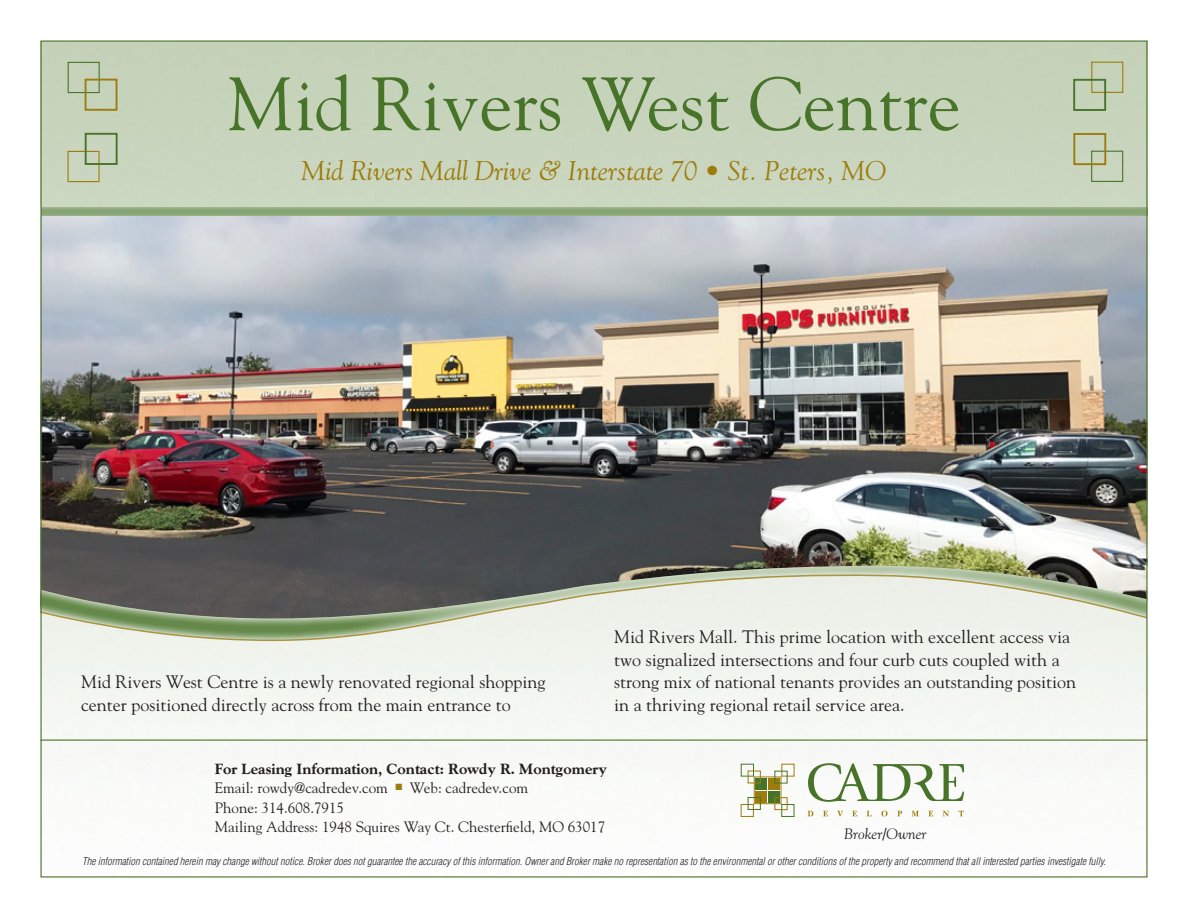
<style>
.page{position:relative;width:1188px;height:918px;background:#fff}
.page>*{position:absolute;margin:0;border:0;box-sizing:border-box;transform-origin:0 0}
.t1{font:75px "Goudy";color:#48742a}
.t2{font:italic 27px "Goudy";color:#9c7c0c}
.Body_Copy{font:18px/22.5px "Goudy";color:#231f20}
.Body_Copy-2{font:15px "Goudy";color:#231f20}
.Body_Copy-3{font:800 15px "Goudy";color:#231f20}
.t3{font:italic 15px "Goudy";color:#231f20}
.t4{font:italic 300 condensed 10.5px "Helvetica";color:#231f20}
</style>
<div class="page">
<img style="left:42px;top:42px;width:1104px;height:775px">
<img style="left:42px;top:216px;width:1104px;height:350px">
<div style="left:41px;top:208px;width:1107px;height:8px;background:#89a576"></div>
<svg style="left:42px;top:566px;width:1104px;height:74px;background:#abb0a3"></svg>
<div style="left:68px;top:62px;width:32px;height:31px;border:1px solid #48742a"></div>
<div style="left:85px;top:79px;width:32px;height:32px;border:2px solid #9c7c0c"></div>
<div style="left:67px;top:151px;width:33px;height:31px;border:1px solid #9c7c0c"></div>
<div style="left:85px;top:133px;width:33px;height:32px;border:2px solid #48742a"></div>
<div style="left:1091px;top:62px;width:32px;height:31px;border:1px solid #9c7c0c"></div>
<div style="left:1073px;top:79px;width:33px;height:32px;border:2px solid #48742a"></div>
<div style="left:1091px;top:151px;width:32px;height:31px;border:1px solid #48742a"></div>
<div style="left:1073px;top:133px;width:33px;height:32px;border:2px solid #9c7c0c"></div>
<svg style="left:808px;top:811px;width:5px;height:5px"></svg>
<svg style="left:823px;top:811px;width:5px;height:5px"></svg>
<svg style="left:837px;top:811px;width:6px;height:5px"></svg>
<svg style="left:852px;top:811px;width:5px;height:5px"></svg>
<svg style="left:867px;top:811px;width:5px;height:5px"></svg>
<svg style="left:881px;top:811px;width:7px;height:5px"></svg>
<svg style="left:897px;top:811px;width:5px;height:5px"></svg>
<svg style="left:912px;top:811px;width:7px;height:5px"></svg>
<svg style="left:928px;top:811px;width:5px;height:5px"></svg>
<svg style="left:943px;top:811px;width:6px;height:5px"></svg>
<svg style="left:958px;top:811px;width:6px;height:5px"></svg>
<svg style="left:808px;top:763px;width:156px;height:39px"></svg>
<div style="left:768px;top:778px;width:12px;height:12px;background:#9c7c0c"></div>
<div style="left:755px;top:778px;width:12px;height:12px;background:#48742a"></div>
<div style="left:768px;top:791px;width:12px;height:11px;background:#48742a"></div>
<div style="left:755px;top:791px;width:12px;height:11px;background:#9c7c0c"></div>
<div style="left:754px;top:777px;width:27px;height:27px;border:1px solid #9c7c0c"></div>
<div style="left:741px;top:804px;width:13px;height:13px;border:1px solid #9c7c0c"></div>
<div style="left:782px;top:804px;width:12px;height:13px;border:1px solid #48742a"></div>
<div style="left:741px;top:764px;width:13px;height:12px;border:1px solid #48742a"></div>
<div style="left:748px;top:771px;width:13px;height:12px;border:1px solid #9c7c0c"></div>
<div style="left:774px;top:771px;width:14px;height:12px;border:1px solid #48742a"></div>
<div style="left:748px;top:797px;width:13px;height:13px;border:1px solid #48742a"></div>
<div style="left:774px;top:797px;width:14px;height:13px;border:1px solid #9c7c0c"></div>
<hr style="left:40px;top:740px;width:1108px;height:1px;background:#48742a">
<p class="t1" style="left:227px;top:58px;width:735px">Mid Rivers West Centre</p>
<p class="t2" style="left:302px;top:154px;width:586px">Mid Rivers Mall Drive &amp; Interstate 70 • St. Peters, MO</p>
<p class="Body_Copy" style="left:81px;top:670px;width:466px">Mid Rivers West Centre is a newly renovated regional shopping center positioned directly across from the main entrance to</p>
<p class="Body_Copy" style="left:614px;top:625px;width:463px">Mid Rivers Mall. This prime location with excellent access via two signalized intersections and four curb cuts coupled with a strong mix of national tenants provides an outstanding position in a thriving regional retail service area.</p>
<p class="Body_Copy-3" style="left:215px;top:760px;width:393px">For Leasing Information, Contact: Rowdy R. Montgomery</p>
<p class="Body_Copy-2" style="left:215px;top:779px;width:315px">Email: rowdy@cadredev.com <sup>■</sup> Web: cadredev.com</p>
<p class="Body_Copy-2" style="left:215px;top:798px;width:131px">Phone: 314.608.7915</p>
<p class="Body_Copy-2" style="left:215px;top:818px;width:392px">Mailing Address: 1948 Squires Way Ct. Chesterfield, MO 63017</p>
<p class="t3" style="left:844px;top:824px;width:84px">Broker/Owner</p>
<p class="t4" style="left:82px;top:855px;width:1025px">The information contained herein may change without notice. Broker does not guarantee the accuracy of this information. Owner and Broker make no representation as to the environmental or other conditions of the property and recommend that all interested parties investigate fully.</p>
</div>
